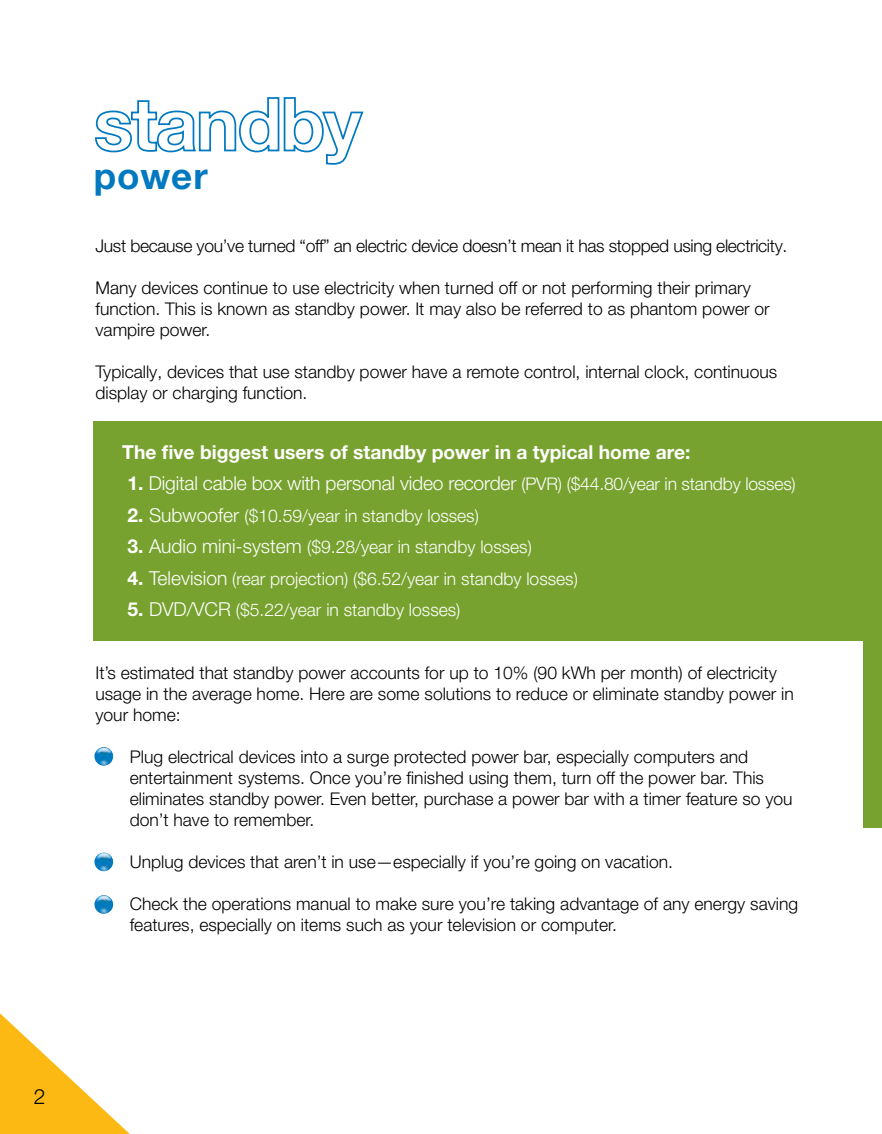
<style>
.page{position:relative;width:882px;height:1134px;background:#fff}
.page>*{position:absolute;margin:0;border:0;box-sizing:border-box;transform-origin:0 0}
.t1{font:700 36.75px "Helvetica Neue LT Pro";letter-spacing:.025em;color:#0079c1}
.t2{font:300 21px "Helvetica Neue LT Pro";color:#000}
.t3{font:300 19.25px "Helvetica Neue LT Pro";letter-spacing:-.01em;color:#fff}
.t4{font:700 19.25px "Helvetica Neue LT Pro";color:#fff}
.t5{font:300 17.5px/21px "Helvetica Neue LT Pro";color:#000}
.t6{font:300 17.5px "Helvetica Neue LT Pro";color:#fff}
.t7{font:300 17.5px "Helvetica Neue LT Pro";letter-spacing:-.02em;color:#000}
.s1{font-weight:700}
.s2{font-size:17.5px}
.s3{font-weight:700;font-size:19.25px}
.s4{font-size:19.25px}
</style>
<div class="page">
<svg style="left:0;top:1013px;width:130px;height:121px"></svg>
<div style="left:863px;top:615px;width:19px;height:213px;background:#78a22f"></div>
<div style="left:94px;top:421px;width:788px;height:219px;background:#78a22f"></div>
<img style="left:95px;top:747px;width:18px;height:15px">
<img style="left:96px;top:761px;width:16px;height:5px">
<img style="left:95px;top:853px;width:18px;height:14px">
<img style="left:96px;top:866px;width:16px;height:6px">
<img style="left:95px;top:895px;width:18px;height:15px">
<img style="left:96px;top:909px;width:16px;height:5px">
<svg style="left:95px;top:97px;width:269px;height:68px"></svg>
<h1 class="t1" style="left:94px;top:153px;width:115px">power</h1>
<p class="t7" style="left:95px;top:235px;width:693px">Just because you’ve turned “off” an electric device doesn’t mean it has stopped using electricity.</p>
<p class="t5" style="left:95px;top:277px;width:676px">Many devices continue to use electricity when turned off or not performing their primary function. This is known as standby power. It may also be referred to as phantom power or vampire power.</p>
<p class="t5" style="left:95px;top:361px;width:683px">Typically, devices that use standby power have a remote control, internal clock, continuous display or charging function.</p>
<p class="t4" style="left:122px;top:440px;width:570px">The five biggest users of standby power in a typical home are:</p>
<p class="t3" style="left:127px;top:472px;width:670px"><span class="s1">1.</span> Digital cable box with personal video recorder <span class="s2">(PVR) ($44.80/year in standby losses)</span></p>
<p class="t6" style="left:128px;top:505px;width:353px"><span class="s3">2.</span> <span class="s4">Subwoofer</span> ($10.59/year in standby losses)</p>
<p class="t6" style="left:128px;top:536px;width:406px"><span class="s3">3.</span> <span class="s4">Audio mini-system</span> ($9.28/year in standby losses)</p>
<p class="t6" style="left:128px;top:568px;width:452px"><span class="s3">4.</span> <span class="s4">Television</span> (rear projection) ($6.52/year in standby losses)</p>
<p class="t6" style="left:128px;top:599px;width:334px"><span class="s3">5.</span> <span class="s4">DVD/VCR</span> ($5.22/year in standby losses)</p>
<p class="t5" style="left:95px;top:662px;width:700px">It’s estimated that standby power accounts for up to 10% (90 kWh per month) of electricity usage in the average home. Here are some solutions to reduce or eliminate standby power in your home:</p>
<p class="t5" style="left:130px;top:746px;width:664px">Plug electrical devices into a surge protected power bar, especially computers and entertainment systems. Once you’re finished using them, turn off the power bar. This eliminates standby power. Even better, purchase a power bar with a timer feature so you don’t have to remember.</p>
<p class="t5" style="left:130px;top:851px;width:545px">Unplug devices that aren’t in use—especially if you’re going on vacation.</p>
<p class="t5" style="left:130px;top:893px;width:670px">Check the operations manual to make sure you’re taking advantage of any energy saving features, especially on items such as your television or computer.</p>
<p class="t2" style="left:34px;top:1084px;width:13px">2</p>
</div>
